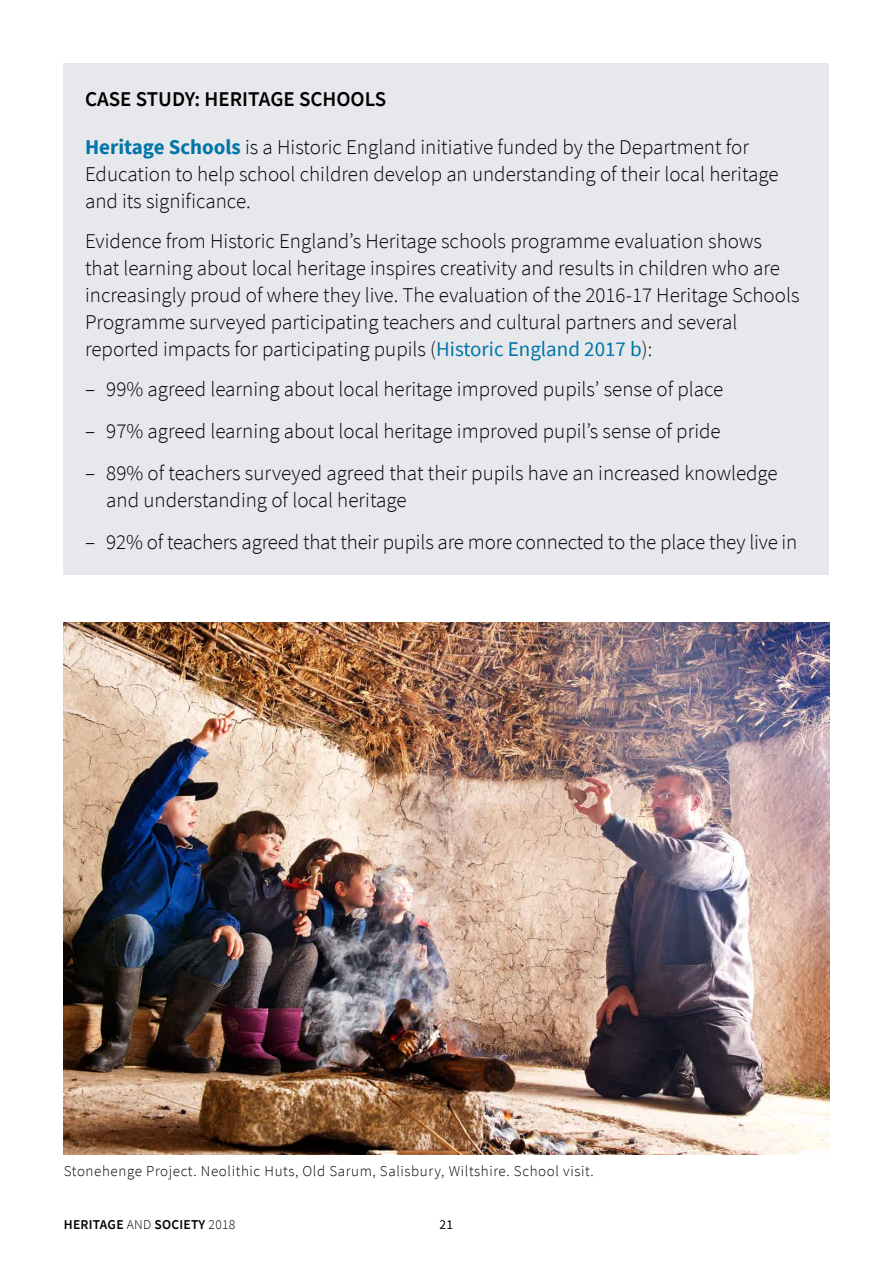
<style>
.page{position:relative;width:893px;height:1263px;background:#fff}
.page>*{position:absolute;margin:0;border:0;box-sizing:border-box;transform-origin:0 0}
.Bullets_Body_1{font:300 21px/27px "Source Sans Pro";color:#000}
.List_Paragraph{font:300 21px/27px "Source Sans Pro";color:#000}
.t1{font:600 21px "Source Sans Pro";color:#000}
.Captions{font:300 15px "Source Sans Pro";letter-spacing:.04em;color:#000}
.t2{font:600 13.5px "Source Sans Pro";letter-spacing:.02em;color:#000}
.t3{font:13.5px "Source Sans Pro";color:#000}
.s1{font-weight:700;color:#0075a7}
.s2{font-weight:400;color:#0075a7}
.s3{font-weight:300}
</style>
<div class="page">
<div style="left:64px;top:64px;width:765px;height:511px;background:#e6e8ec"></div>
<img style="left:64px;top:623px;width:765px;height:532px">
<p class="t1" style="left:85px;top:85px;width:303px">CASE STUDY: HERITAGE SCHOOLS</p>
<p class="Bullets_Body_1" style="left:85px;top:134px;width:695px"><span class="s1">Heritage Schools</span> is a Historic England initiative funded by the Department for<br>Education to help school children develop an understanding of their local heritage and its significance.</p>
<p class="Bullets_Body_1" style="left:85px;top:227px;width:716px">Evidence from Historic England’s Heritage schools programme evaluation shows that learning about local heritage inspires creativity and results in children who are increasingly proud of where they live. The evaluation of the 2016-17 Heritage Schools Programme surveyed participating teachers and cultural partners and several reported impacts for participating pupils (<span class="s2">Historic England 2017 b</span>):</p>
<p class="List_Paragraph" style="left:85px;top:375px;width:640px">– 99% agreed learning about local heritage improved pupils’ sense of place</p>
<p class="List_Paragraph" style="left:85px;top:417px;width:637px">– 97% agreed learning about local heritage improved pupil’s sense of pride</p>
<p class="List_Paragraph" style="left:106px;top:459px;width:673px;text-indent:-21px">– 89% of teachers surveyed agreed that their pupils have an increased knowledge and understanding of local heritage</p>
<p class="List_Paragraph" style="left:85px;top:528px;width:714px">– 92% of teachers agreed that their pupils are more connected to the place they live in</p>
<p class="Captions" style="left:64px;top:1162px;width:532px">Stonehenge Project. Neolithic Huts, Old Sarum, Salisbury, Wiltshire. School visit.</p>
<p class="t2" style="left:64px;top:1216px;width:173px">HERITAGE <span class="s3">AND</span> SOCIETY <span class="s3">2018</span></p>
<p class="t3" style="left:440px;top:1216px;width:15px">21</p>
</div>
